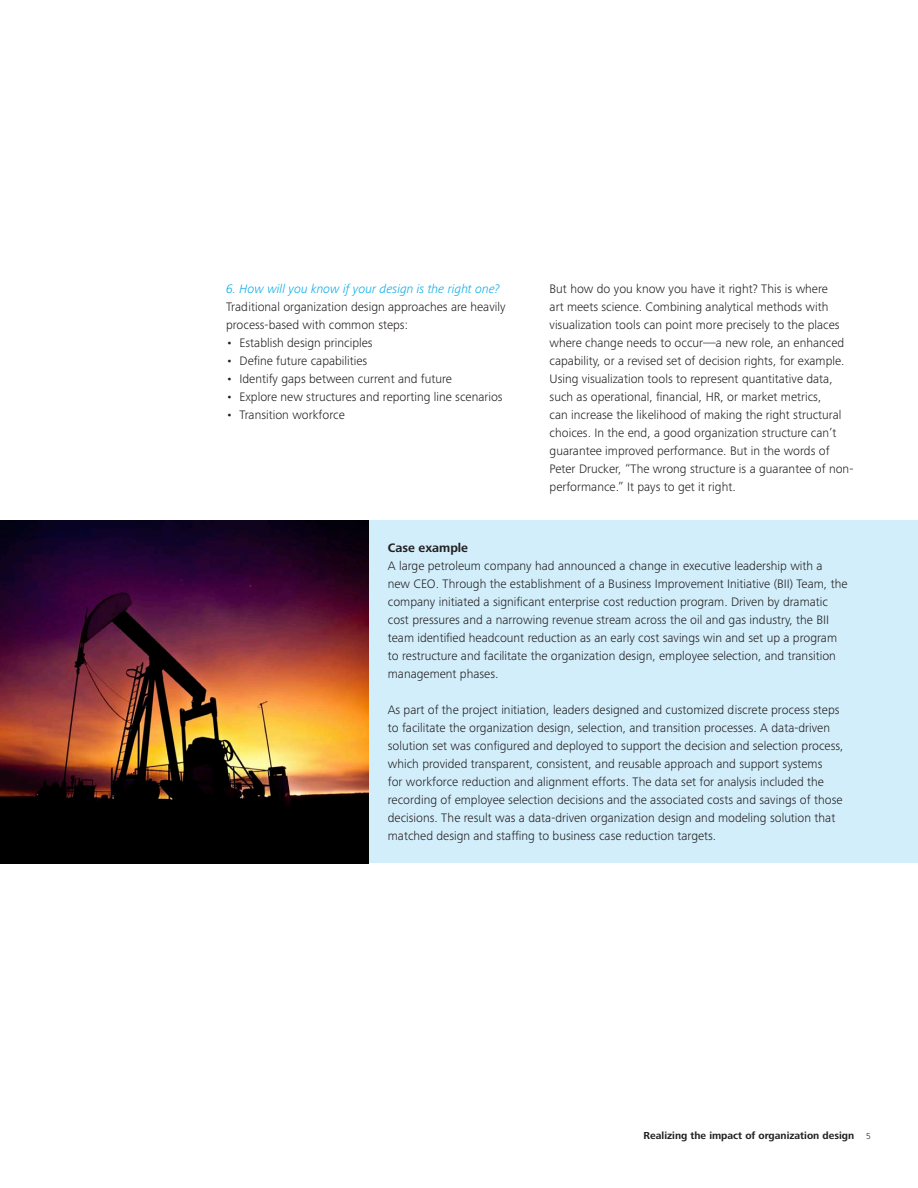
<style>
.page{position:relative;width:918px;height:1188px;background:#fff}
.page>*{position:absolute;margin:0;border:0;box-sizing:border-box;transform-origin:0 0}
.t1{font:300 12.75px/18px "Frutiger Next Pro";color:#231f20}
.t2{font:italic 300 12.75px "Frutiger Next Pro";color:#00abe7}
.t3{font:700 12.75px "Frutiger Next Pro";color:#231f20}
.t4{font:700 10.5px "Frutiger Next Pro";color:#231f20}
.s1{font-weight:300;font-size:9px}
</style>
<div class="page">
<div style="left:207px;top:520px;width:711px;height:342px;background:#d2eefa"></div>
<img style="left:0;top:521px;width:368px;height:342px">
<p class="t2" style="left:226px;top:281px;width:275px">6. How will you know if your design is the right one?</p>
<p class="t1" style="left:226px;top:297px;width:281px">Traditional organization design approaches are heavily process-based with common steps:</p>
<p class="t1" style="left:226px;top:333px;width:148px">• Establish design principles</p>
<p class="t1" style="left:226px;top:351px;width:143px">• Define future capabilities</p>
<p class="t1" style="left:226px;top:369px;width:228px">• Identify gaps between current and future</p>
<p class="t1" style="left:226px;top:387px;width:278px">• Explore new structures and reporting line scenarios</p>
<p class="t1" style="left:226px;top:405px;width:120px">• Transition workforce</p>
<p class="t1" style="left:550px;top:279px;width:305px">But how do you know you have it right? This is where<br>art meets science. Combining analytical methods with visualization tools can point more precisely to the places where change needs to occur—a new role, an enhanced capability, or a revised set of decision rights, for example.<br>Using visualization tools to represent quantitative data, such as operational, financial, HR, or market metrics,<br>can increase the likelihood of making the right structural choices. In the end, a good organization structure can’t guarantee improved performance. But in the words of Peter Drucker, “The wrong structure is a guarantee of non&shy;performance.” It pays to get it right.</p>
<p class="t3" style="left:388px;top:540px;width:82px">Case example</p>
<p class="t1" style="left:388px;top:557px;width:461px">A large petroleum company had announced a change in executive leadership with a new CEO. Through the establishment of a Business Improvement Initiative (BII) Team, the company initiated a significant enterprise cost reduction program. Driven by dramatic cost pressures and a narrowing revenue stream across the oil and gas industry, the BII team identified headcount reduction as an early cost savings win and set up a program to restructure and facilitate the organization design, employee selection, and transition management phases.</p>
<p class="t1" style="left:388px;top:701px;width:457px">As part of the project initiation, leaders designed and customized discrete process steps to facilitate the organization design, selection, and transition processes. A data-driven solution set was configured and deployed to support the decision and selection process, which provided transparent, consistent, and reusable approach and support systems<br>for workforce reduction and alignment efforts. The data set for analysis included the recording of employee selection decisions and the associated costs and savings of those decisions. The result was a data-driven organization design and modeling solution that matched design and staffing to business case reduction targets.</p>
<p class="t4" style="left:644px;top:1130px;width:229px">Realizing the impact of organization design <span class="s1">5</span></p>
</div>
